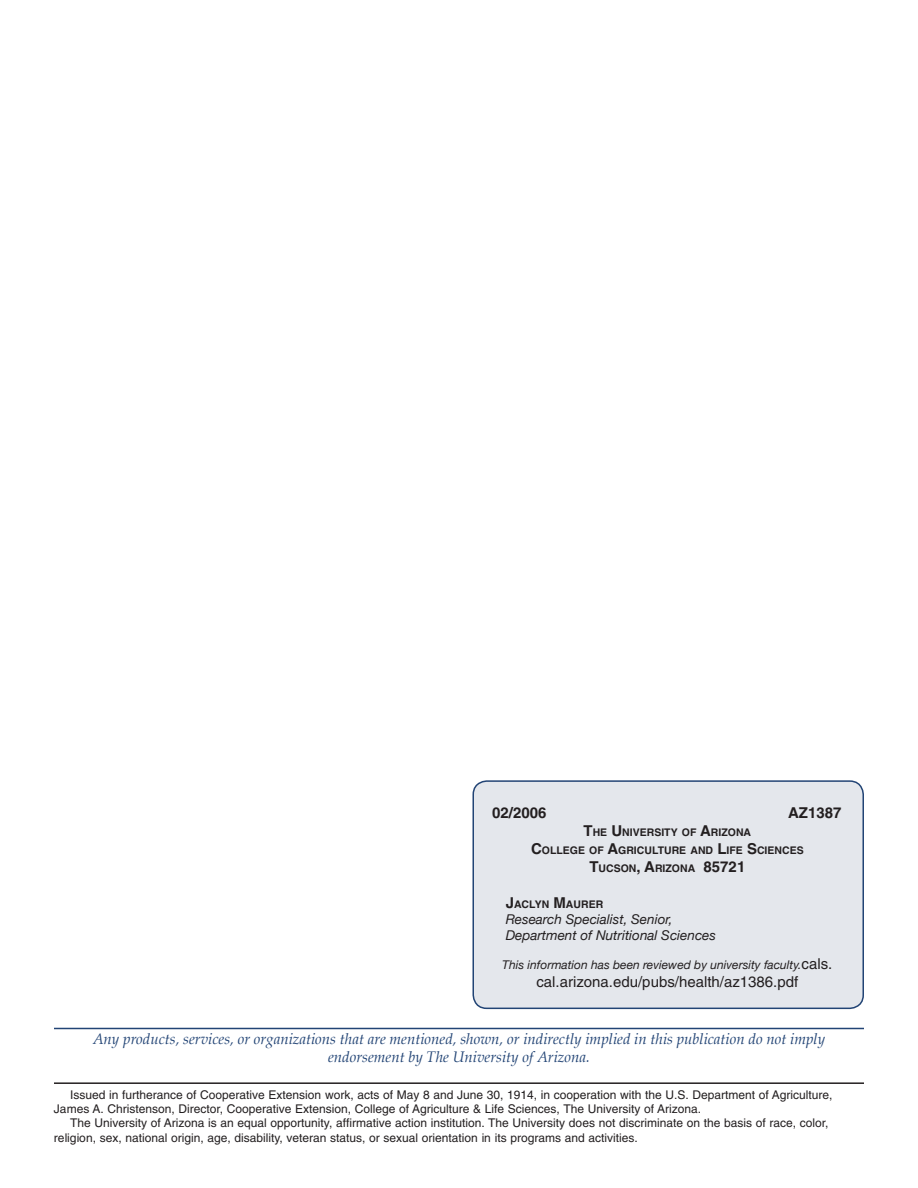
<style>
.page{position:relative;width:918px;height:1188px;background:#fff}
.page>*{position:absolute;margin:0;border:0;box-sizing:border-box;transform-origin:0 0}
.t1{font:italic 15px/18px "Palatino";color:#224475;text-align:center}
.t2{font:15px "Helvetica";color:#231f20}
.t3{font:700 15px "Helvetica";color:#231f20}
.t4{font:italic 13.5px/16.2px "Helvetica Neue";color:#231f20}
.t5{font:12px/14.4px "Helvetica";color:#231f20}
.t6{font:italic 12px "Helvetica Neue";color:#231f20}
.t7{font:700 10.5px/18px "Helvetica";color:#231f20;text-align:center}
.s1{font-size:15px}
.s2{font-family:"Helvetica";font-style:normal;font-size:15px}
</style>
<div class="page">
<hr style="left:54px;top:1028px;width:810px;height:1px;background:#224475">
<hr style="left:54px;top:1082px;width:810px;height:2px;background:#231f20">
<div style="left:472px;top:780px;width:392px;height:228px;background:#e4e7ec"></div>
<p class="t3" style="left:492px;top:804px;width:56px">02/2006</p>
<p class="t3" style="left:788px;top:804px;width:55px">AZ1387</p>
<p class="t7" style="left:531px;top:823px;width:274px"><span class="s1">T</span>HE <span class="s1">U</span>NIVERSITY OF <span class="s1">A</span>RIZONA<br><span class="s1">C</span>OLLEGE OF <span class="s1">A</span>GRICULTURE AND <span class="s1">L</span>IFE <span class="s1">S</span>CIENCES<br><span class="s1">T</span>UCSON<span class="s1">, A</span>RIZONA <span class="s1">85721</span></p>
<p class="t7" style="left:506px;top:895px;width:99px"><span class="s1">J</span>ACLYN <span class="s1">M</span>AURER</p>
<p class="t4" style="left:506px;top:911px;width:212px">Research Specialist, Senior,<br>Department of Nutritional Sciences</p>
<p class="t6" style="left:502px;top:958px;width:332px">This information has been reviewed by university faculty.<span class="s2">cals.</span></p>
<p class="t2" style="left:536px;top:973px;width:263px">cal.arizona.edu/pubs/health/az1386.pdf</p>
<p class="t1" style="left:93px;top:1031px;width:734px">Any products, services, or organizations that are mentioned, shown, or indirectly implied in this publication do not imply endorsement by The University of Arizona.</p>
<p class="t5" style="left:54px;top:1087px;width:780px;text-indent:16px">Issued in furtherance of Cooperative Extension work, acts of May 8 and June 30, 1914, in cooperation with the U.S. Department of Agriculture,<br>James A. Christenson, Director, Cooperative Extension, College of Agriculture &amp; Life Sciences, The University of Arizona.</p>
<p class="t5" style="left:54px;top:1116px;width:776px;text-indent:16px">The University of Arizona is an equal opportunity, affirmative action institution. The University does not discriminate on the basis of race, color, religion, sex, national origin, age, disability, veteran status, or sexual orientation in its programs and activities.</p>
</div>
